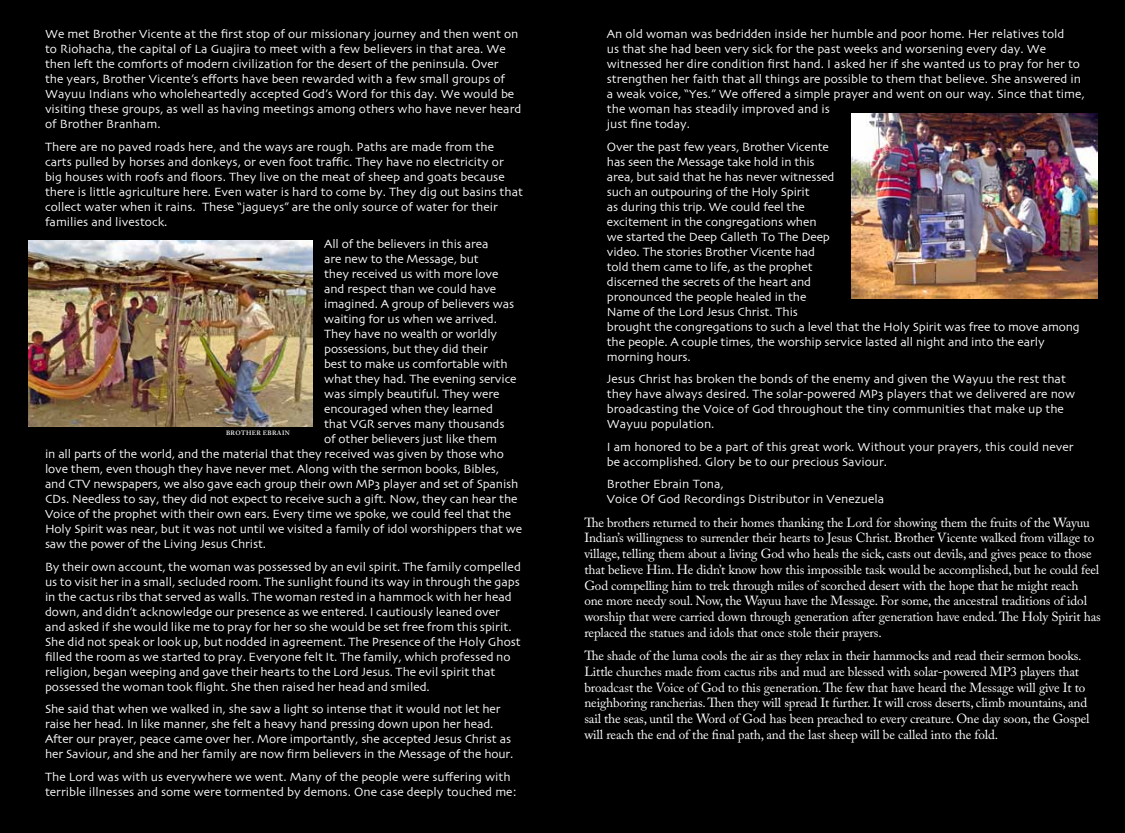
<style>
.page{position:relative;width:1125px;height:833px;background:#fff}
.page>*{position:absolute;margin:0;border:0;box-sizing:border-box;transform-origin:0 0}
.t1{font:13.12px/15.8px "Adobe Caslon Pro";letter-spacing:-.01em;color:#fff}
.t2{font:12.5px/15px "Skia";color:#fff}
.t3{font:600 6.25px "Adobe Caslon Pro";letter-spacing:.065em;color:#fff}
</style>
<div class="page">
<div style="left:0;top:0;width:562px;height:832px;background:#000001"></div>
<img style="left:29px;top:240px;width:284px;height:187px">
<div style="left:562px;top:0;width:563px;height:832px;background:#000001"></div>
<img style="left:851px;top:114px;width:247px;height:184px">
<p class="t2" style="left:45px;top:27px;width:478px">We met Brother Vicente at the first stop of our missionary journey and then went on to Riohacha, the capital of La Guajira to meet with a few believers in that area. We then left the comforts of modern civilization for the desert of the peninsula. Over<br>the years, Brother Vicente’s efforts have been rewarded with a few small groups of Wayuu Indians who wholeheartedly accepted God’s Word for this day. We would be visiting these groups, as well as having meetings among others who have never heard of Brother Branham.</p>
<p class="t2" style="left:45px;top:140px;width:480px">There are no paved roads here, and the ways are rough. Paths are made from the carts pulled by horses and donkeys, or even foot traffic. They have no electricity or big houses with roofs and floors. They live on the meat of sheep and goats because there is little agriculture here. Even water is hard to come by. They dig out basins that collect water when it rains. These “jagueys” are the only source of water for their families and livestock.</p>
<p class="t2" style="left:324px;top:237px;width:166px">All of the believers in this area</p>
<p class="t2" style="left:324px;top:252px;width:156px">are new to the Message, but</p>
<p class="t2" style="left:324px;top:267px;width:176px">they received us with more love</p>
<p class="t2" style="left:324px;top:282px;width:174px">and respect than we could have</p>
<p class="t2" style="left:324px;top:297px;width:192px">imagined. A group of believers was</p>
<p class="t2" style="left:324px;top:312px;width:174px">waiting for us when we arrived.</p>
<p class="t2" style="left:324px;top:327px;width:175px">They have no wealth or worldly</p>
<p class="t2" style="left:324px;top:342px;width:165px">possessions, but they did their</p>
<p class="t2" style="left:324px;top:357px;width:185px">best to make us comfortable with</p>
<p class="t2" style="left:324px;top:372px;width:194px">what they had. The evening service</p>
<p class="t2" style="left:324px;top:387px;width:177px">was simply beautiful. They were</p>
<p class="t2" style="left:324px;top:402px;width:170px">encouraged when they learned</p>
<p class="t2" style="left:324px;top:417px;width:182px">that VGR serves many thousands</p>
<p class="t2" style="left:324px;top:432px;width:174px">of other believers just like them</p>
<p class="t2" style="left:45px;top:447px;width:460px">in all parts of the world, and the material that they received was given by those who</p>
<p class="t2" style="left:45px;top:462px;width:456px">love them, even though they have never met. Along with the sermon books, Bibles,</p>
<p class="t2" style="left:45px;top:477px;width:475px">and CTV newspapers, we also gave each group their own MP3 player and set of Spanish</p>
<p class="t2" style="left:45px;top:492px;width:474px">CDs. Needless to say, they did not expect to receive such a gift. Now, they can hear the</p>
<p class="t2" style="left:45px;top:507px;width:468px">Voice of the prophet with their own ears. Every time we spoke, we could feel that the</p>
<p class="t2" style="left:45px;top:522px;width:479px">Holy Spirit was near, but it was not until we visited a family of idol worshippers that we</p>
<p class="t2" style="left:45px;top:537px;width:223px">saw the power of the Living Jesus Christ.</p>
<p class="t2" style="left:45px;top:560px;width:477px">By their own account, the woman was possessed by an evil spirit. The family compelled us to visit her in a small, secluded room. The sunlight found its way in through the gaps in the cactus ribs that served as walls. The woman rested in a hammock with her head down, and didn’t acknowledge our presence as we entered. I cautiously leaned over and asked if she would like me to pray for her so she would be set free from this spirit.<br>She did not speak or look up, but nodded in agreement. The Presence of the Holy Ghost filled the room as we started to pray. Everyone felt It. The family, which professed no religion, began weeping and gave their hearts to the Lord Jesus. The evil spirit that possessed the woman took flight. She then raised her head and smiled.</p>
<p class="t2" style="left:45px;top:702px;width:470px">She said that when we walked in, she saw a light so intense that it would not let her raise her head. In like manner, she felt a heavy hand pressing down upon her head.<br>After our prayer, peace came over her. More importantly, she accepted Jesus Christ as her Saviour, and she and her family are now firm believers in the Message of the hour.</p>
<p class="t2" style="left:45px;top:770px;width:473px">The Lord was with us everywhere we went. Many of the people were suffering with terrible illnesses and some were tormented by demons. One case deeply touched me:</p>
<p class="t3" style="left:226px;top:429px;width:65px">BROTHER EB RAIN</p>
<p class="t2" style="left:607px;top:27px;width:479px">An old woman was bedridden inside her humble and poor home. Her relatives told<br>us that she had been very sick for the past weeks and worsening every day. We witnessed her dire condition first hand. I asked her if she wanted us to pray for her to strengthen her faith that all things are possible to them that believe. She answered in a weak voice, “Yes.” We offered a simple prayer and went on our way. Since that time, the woman has steadily improved and is<br>just fine today.</p>
<p class="t2" style="left:607px;top:140px;width:474px">Over the past few years, Brother Vicente<br>has seen the Message take hold in this<br>area, but said that he has never witnessed<br>such an outpouring of the Holy Spirit<br>as during this trip. We could feel the<br>excitement in the congregations when<br>we started the Deep Calleth To The Deep<br>video. The stories Brother Vicente had<br>told them came to life, as the prophet<br>discerned the secrets of the heart and<br>pronounced the people healed in the<br>Name of the Lord Jesus Christ. This<br>brought the congregations to such a level that the Holy Spirit was free to move among the people. A couple times, the worship service lasted all night and into the early morning hours.</p>
<p class="t2" style="left:607px;top:372px;width:470px">Jesus Christ has broken the bonds of the enemy and given the Wayuu the rest that they have always desired. The solar-powered MP3 players that we delivered are now broadcasting the Voice of God throughout the tiny communities that make up the Wayuu population.</p>
<p class="t2" style="left:607px;top:440px;width:468px">I am honored to be a part of this great work. Without your prayers, this could never be accomplished. Glory be to our precious Saviour.</p>
<p class="t2" style="left:607px;top:477px;width:279px">Brother Ebrain Tona,<br>Voice Of God Recordings Distributor in Venezuela</p>
<p class="t1" style="left:584px;top:514px;width:518px">The brothers returned to their homes thanking the Lord for showing them the fruits of the Wayuu Indian’s willingness to surrender their hearts to Jesus Christ. Brother Vicente walked from village to village, telling them about a living God who heals the sick, casts out devils, and gives peace to those that believe Him. He didn’t know how this impossible task would be accomplished, but he could feel God compelling him to trek through miles of scorched desert with the hope that he might reach<br>one more needy soul. Now, the Wayuu have the Message. For some, the ancestral traditions of idol worship that were carried down through generation after generation have ended. The Holy Spirit has replaced the statues and idols that once stole their prayers.</p>
<p class="t1" style="left:584px;top:647px;width:507px">The shade of the luma cools the air as they relax in their hammocks and read their sermon books.<br>Little churches made from cactus ribs and mud are blessed with solar-powered MP3 players that broadcast the Voice of God to this generation. The few that have heard the Message will give It to neighboring rancherias. Then they will spread It further. It will cross deserts, climb mountains, and sail the seas, until the Word of God has been preached to every creature. One day soon, the Gospel will reach the end of the final path, and the last sheep will be called into the fold.</p>
</div>
